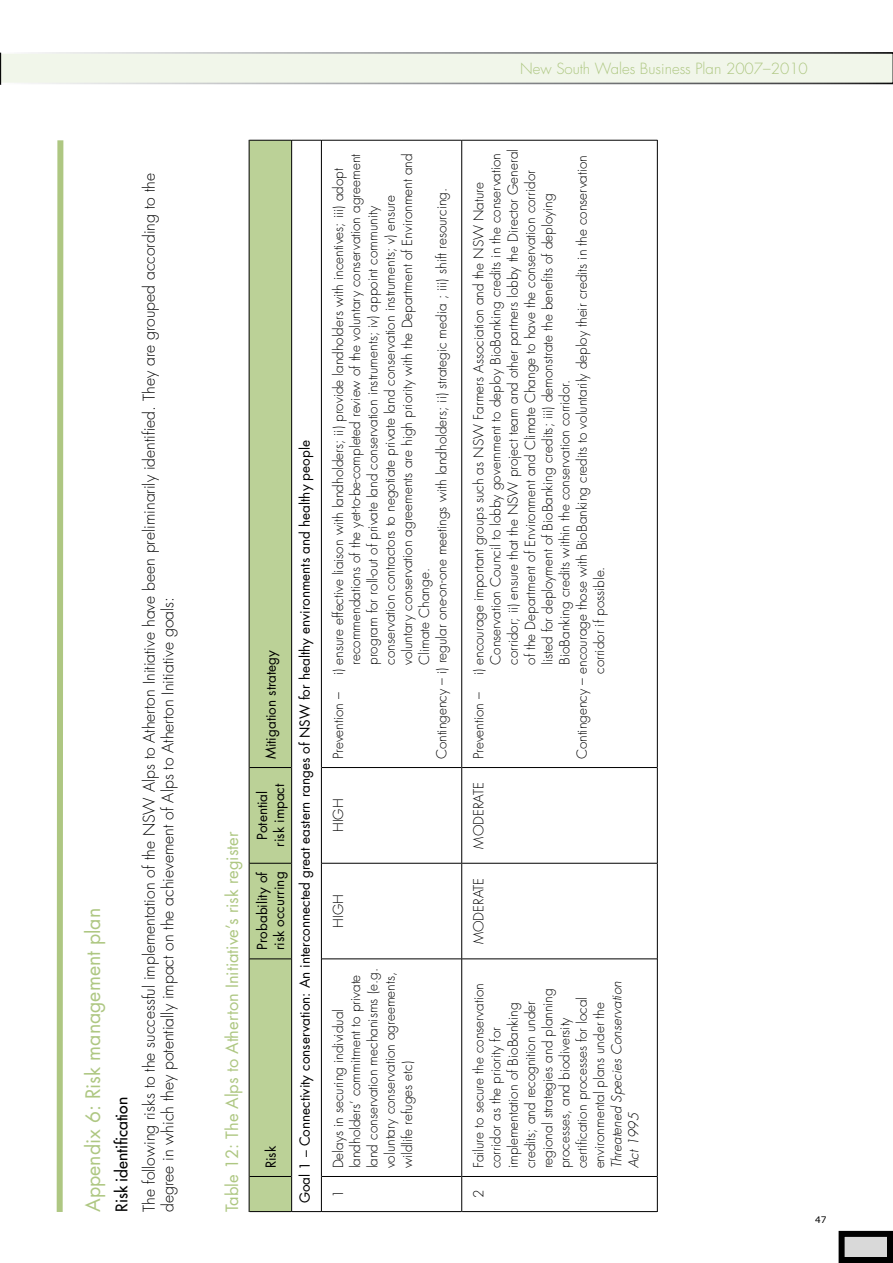
<style>
.page{position:relative;width:893px;height:1263px;background:#fff}
.page>*{position:absolute;margin:0;border:0;box-sizing:border-box;transform-origin:0 0}
.t1{font:19.5px "Futura";color:#aec782}
.t2{font:16.5px "Futura";color:#aec782}
.t3{font:300 15.75px/18.8px "Futura";color:#000}
.t4{font:15.75px "Futura";color:#000}
.t5{font:300 15px "Futura";color:#aec782}
.t6{font:300 13.5px/17.2px "Futura";color:#000}
.t7{font:13.5px/17.2px "Futura";color:#000}
.t8{font:italic 300 13.5px/17.2px "Futura";color:#000}
.t9{font:9px "Verdana";color:#000}
</style>
<div class="page">
<svg style="left:0;top:52px;width:893px;height:33px;background:#e7ece1"></svg>
<svg style="left:56px;top:140px;width:8px;height:1072px"></svg>
<div style="left:842px;top:1234px;width:48px;height:26px;background:#d9d9d9"></div>
<div style="left:839px;top:1231px;width:54px;height:32px;border:6px solid #000"></div>
<div style="left:250px;top:141px;width:41px;height:1070px;background:#bbd197"></div>
<hr style="left:249px;top:1176px;width:1px;height:36px;background:#000">
<hr style="left:249px;top:959px;width:1px;height:217px;background:#000">
<hr style="left:249px;top:863px;width:1px;height:96px;background:#000">
<hr style="left:249px;top:767px;width:1px;height:96px;background:#000">
<hr style="left:249px;top:140px;width:1px;height:627px;background:#000">
<hr style="left:291px;top:1176px;width:1px;height:36px;background:#000">
<hr style="left:291px;top:959px;width:1px;height:217px;background:#000">
<hr style="left:291px;top:863px;width:1px;height:96px;background:#000">
<hr style="left:291px;top:767px;width:1px;height:96px;background:#000">
<hr style="left:291px;top:140px;width:1px;height:627px;background:#000">
<hr style="left:321px;top:1176px;width:1px;height:36px;background:#000">
<hr style="left:321px;top:959px;width:1px;height:217px;background:#000">
<hr style="left:321px;top:863px;width:1px;height:96px;background:#000">
<hr style="left:321px;top:767px;width:1px;height:96px;background:#000">
<hr style="left:321px;top:140px;width:1px;height:627px;background:#000">
<hr style="left:461px;top:1176px;width:1px;height:36px;background:#000">
<hr style="left:461px;top:959px;width:1px;height:217px;background:#000">
<hr style="left:461px;top:863px;width:1px;height:96px;background:#000">
<hr style="left:461px;top:767px;width:1px;height:96px;background:#000">
<hr style="left:461px;top:140px;width:1px;height:627px;background:#000">
<hr style="left:657px;top:1176px;width:1px;height:36px;background:#000">
<hr style="left:657px;top:959px;width:1px;height:217px;background:#000">
<hr style="left:657px;top:863px;width:1px;height:96px;background:#000">
<hr style="left:657px;top:767px;width:1px;height:96px;background:#000">
<hr style="left:657px;top:140px;width:1px;height:627px;background:#000">
<hr style="left:249px;top:1211px;width:42px;height:1px;background:#000">
<svg style="left:292px;top:1211px;width:29px;height:1px"></svg>
<hr style="left:322px;top:1211px;width:139px;height:1px;background:#000">
<hr style="left:462px;top:1211px;width:195px;height:1px;background:#000">
<hr style="left:249px;top:1176px;width:42px;height:1px;background:#000">
<hr style="left:249px;top:958px;width:42px;height:1px;background:#000">
<hr style="left:249px;top:863px;width:42px;height:1px;background:#000">
<hr style="left:249px;top:767px;width:42px;height:1px;background:#000">
<hr style="left:249px;top:140px;width:42px;height:1px;background:#000">
<svg style="left:292px;top:140px;width:29px;height:1px"></svg>
<hr style="left:322px;top:1176px;width:139px;height:1px;background:#000">
<hr style="left:322px;top:958px;width:139px;height:1px;background:#000">
<hr style="left:322px;top:863px;width:139px;height:1px;background:#000">
<hr style="left:322px;top:767px;width:139px;height:1px;background:#000">
<hr style="left:322px;top:140px;width:139px;height:1px;background:#000">
<hr style="left:462px;top:1176px;width:195px;height:1px;background:#000">
<hr style="left:462px;top:958px;width:195px;height:1px;background:#000">
<hr style="left:462px;top:863px;width:195px;height:1px;background:#000">
<hr style="left:462px;top:767px;width:195px;height:1px;background:#000">
<hr style="left:462px;top:140px;width:195px;height:1px;background:#000">
<h1 class="t1" style="left:80px;top:1212px;width:305px;rotate:-90deg">Appendix 6: Risk management plan</h1>
<p class="t4" style="left:111px;top:1212px;width:117px;rotate:-90deg">Risk identification</p>
<p class="t3" style="left:140px;top:1212px;width:1040px;rotate:-90deg">The following risks to the successful implementation of the NSW Alps to Atherton Initiative have been preliminarily identified. They are grouped according to the degree in which they potentially impact on the achievement of Alps to Atherton Initiative goals:</p>
<p class="t5" style="left:520px;top:59px;width:289px">New South Wales Business Plan 2007–2010</p>
<p class="t2" style="left:221px;top:1212px;width:382px;rotate:-90deg">Table 12: The Alps to Atherton Initiative’s risk register</p>
<p class="t7" style="left:262px;top:759px;width:111px;rotate:-90deg">Mitigation strategy</p>
<p class="t7" style="left:253px;top:847px;width:65px;text-align:center;rotate:-90deg">Potential risk impact</p>
<p class="t7" style="left:253px;top:950px;width:80px;rotate:-90deg">Probability of risk occurring</p>
<p class="t7" style="left:262px;top:1168px;width:24px;rotate:-90deg">Risk</p>
<p class="t7" style="left:296px;top:1203px;width:765px;rotate:-90deg">Goal 1 – Connectivity conservation: An interconnected great eastern ranges of NSW for healthy environments and healthy people</p>
<p class="t6" style="left:347px;top:665px;width:512px;rotate:-90deg">recommendations of the yet-to-be-completed review of the voluntary conservation agreement</p>
<p class="t6" style="left:399px;top:665px;width:513px;rotate:-90deg">voluntary conservation agreements are high priority with the Department of Environment and</p>
<p class="t6" style="left:330px;top:759px;width:592px;rotate:-90deg">Prevention – i) ensure effective liaison with landholders; ii) provide landholders with incentives; iii) adopt</p>
<p class="t6" style="left:433px;top:759px;width:573px;rotate:-90deg">Contingency – i) regular one-on-one meetings with landholders; ii) strategic media ; iii) shift resourcing.</p>
<p class="t6" style="left:364px;top:665px;width:460px;rotate:-90deg">program for roll-out of private land conservation instruments; iv) appoint community</p>
<p class="t6" style="left:381px;top:665px;width:471px;rotate:-90deg">conservation contractors to negotiate private land conservation instruments; v) ensure</p>
<p class="t6" style="left:416px;top:665px;width:98px;rotate:-90deg">Climate Change.</p>
<p class="t6" style="left:330px;top:832px;width:35px;rotate:-90deg">HIGH</p>
<p class="t6" style="left:330px;top:928px;width:35px;rotate:-90deg">HIGH</p>
<p class="t6" style="left:330px;top:1168px;width:202px;rotate:-90deg">Delays in securing individual landholders’ commitment to private land conservation mechanisms (e.g. voluntary conservation agreements, wildlife refuges etc)</p>
<p class="t6" style="left:330px;top:1198px;width:10px;rotate:-90deg">1</p>
<p class="t6" style="left:487px;top:665px;width:513px;rotate:-90deg">Conservation Council to lobby government to deploy BioBanking credits in the conservation</p>
<p class="t6" style="left:504px;top:665px;width:517px;rotate:-90deg">corridor; ii) ensure that the NSW project team and other partners lobby the Director General</p>
<p class="t6" style="left:573px;top:759px;width:606px;rotate:-90deg">Contingency – encourage those with BioBanking credits to voluntarily deploy their credits in the conservation</p>
<p class="t6" style="left:522px;top:665px;width:496px;rotate:-90deg">of the Department of Environment and Climate Change to have the conservation corridor</p>
<p class="t6" style="left:470px;top:759px;width:579px;rotate:-90deg">Prevention – i) encourage important groups such as NSW Farmers Association and the NSW Nature</p>
<p class="t6" style="left:539px;top:665px;width:473px;rotate:-90deg">listed for deployment of BioBanking credits; iii) demonstrate the benefits of deploying</p>
<p class="t6" style="left:556px;top:665px;width:286px;rotate:-90deg">BioBanking credits within the conservation corridor.</p>
<p class="t6" style="left:591px;top:674px;width:109px;rotate:-90deg">corridor if possible.</p>
<p class="t6" style="left:470px;top:848px;width:68px;rotate:-90deg">MODERATE</p>
<p class="t6" style="left:470px;top:944px;width:68px;rotate:-90deg">MODERATE</p>
<p class="t6" style="left:470px;top:1168px;width:187px;rotate:-90deg">Failure to secure the conservation corridor as the priority for implementation of BioBanking credits; and recognition under regional strategies and planning processes, and biodiversity certification processes for local environmental plans under the</p>
<p class="t8" style="left:608px;top:1168px;width:188px;rotate:-90deg">Threatened Species Conservation<br>Act 1995</p>
<p class="t6" style="left:470px;top:1198px;width:10px;rotate:-90deg">2</p>
<p class="t9" style="left:815px;top:1214px;width:7px">47</p>
</div>
